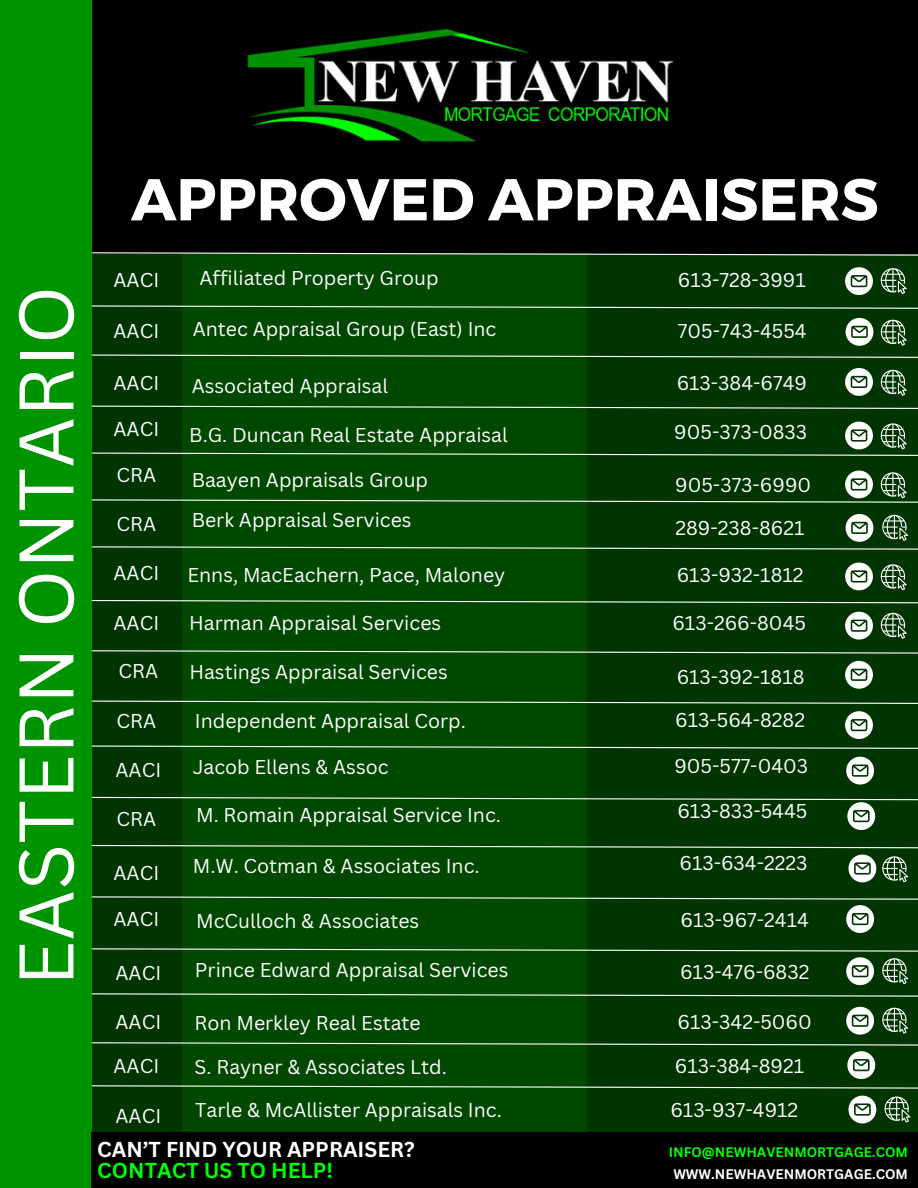
<style>
.page{position:relative;width:918px;height:1188px;background:#000}
.page>*{position:absolute;margin:0;border:0;box-sizing:border-box;transform-origin:0 0}
.t1{font:75.45px "Canva Sans";color:#fff}
.t2{font:700 58.95px "Montserrat";color:#fff}
.t3{font:700 21px/21.3px "Canva Sans";color:#fff}
.t4{font:19.5px "Canva Sans";color:#fff}
.t5{font:700 13.5px "Canva Sans";color:#00ff01}
.t6{font:700 13.5px "Canva Sans";color:#fff}
.s1{color:#00ff01}
</style>
<div class="page">
<img style="left:247px;top:28px;width:427px;height:114px">
<div style="left:0;top:0;width:92px;height:1188px;background:#009300"></div>
<div style="left:92px;top:254px;width:826px;height:933px;background:#003400"></div>
<div style="left:182px;top:254px;width:405px;height:879px;background:#004700"></div>
<svg style="left:91px;top:305px;width:827px;height:4px"></svg>
<svg style="left:91px;top:354px;width:827px;height:4px"></svg>
<svg style="left:91px;top:405px;width:827px;height:4px"></svg>
<svg style="left:845px;top:267px;width:28px;height:28px"></svg>
<div style="left:92px;top:1133px;width:826px;height:55px;background:#000"></div>
<svg style="left:845px;top:368px;width:28px;height:28px"></svg>
<svg style="left:881px;top:370px;width:26px;height:26px"></svg>
<svg style="left:91px;top:422px;width:827px;height:34px"></svg>
<svg style="left:91px;top:471px;width:827px;height:32px"></svg>
<svg style="left:91px;top:600px;width:827px;height:4px"></svg>
<svg style="left:91px;top:650px;width:827px;height:4px"></svg>
<svg style="left:845px;top:612px;width:28px;height:28px"></svg>
<svg style="left:91px;top:700px;width:827px;height:4px"></svg>
<svg style="left:845px;top:661px;width:28px;height:28px"></svg>
<svg style="left:91px;top:745px;width:827px;height:4px"></svg>
<svg style="left:845px;top:711px;width:28px;height:28px"></svg>
<svg style="left:91px;top:844px;width:827px;height:5px"></svg>
<svg style="left:91px;top:252px;width:827px;height:4px"></svg>
<svg style="left:91px;top:993px;width:827px;height:4px"></svg>
<svg style="left:91px;top:1085px;width:827px;height:4px"></svg>
<svg style="left:846px;top:318px;width:27px;height:28px"></svg>
<svg style="left:881px;top:320px;width:26px;height:26px"></svg>
<svg style="left:881px;top:268px;width:26px;height:26px"></svg>
<svg style="left:91px;top:514px;width:827px;height:36px"></svg>
<svg style="left:845px;top:563px;width:28px;height:27px"></svg>
<svg style="left:881px;top:564px;width:26px;height:26px"></svg>
<svg style="left:881px;top:613px;width:26px;height:26px"></svg>
<svg style="left:846px;top:757px;width:28px;height:28px"></svg>
<svg style="left:91px;top:796px;width:827px;height:34px"></svg>
<svg style="left:848px;top:855px;width:28px;height:27px"></svg>
<svg style="left:91px;top:896px;width:827px;height:37px"></svg>
<svg style="left:882px;top:856px;width:26px;height:26px"></svg>
<svg style="left:846px;top:1007px;width:28px;height:28px"></svg>
<svg style="left:882px;top:1008px;width:26px;height:26px"></svg>
<svg style="left:91px;top:1042px;width:827px;height:37px"></svg>
<svg style="left:848px;top:1096px;width:28px;height:27px"></svg>
<svg style="left:885px;top:1097px;width:25px;height:25px"></svg>
<svg style="left:91px;top:948px;width:827px;height:37px"></svg>
<h2 class="t1" style="left:-7px;top:986px;width:702px;rotate:-90deg">EASTERN ONTARIO</h2>
<p class="t2" style="left:131px;top:161px;width:749px">APPROVED APPRAISERS</p>
<p class="t4" style="left:114px;top:267px;width:47px">AACI</p>
<p class="t4" style="left:114px;top:318px;width:47px">AACI</p>
<h5 class="t4" style="left:114px;top:369px;width:47px">AACI</h5>
<h4 class="t4" style="left:114px;top:416px;width:47px">AACI</h4>
<p class="t4" style="left:117px;top:461px;width:41px">CRA</p>
<h5 class="t4" style="left:117px;top:511px;width:41px">CRA</h5>
<h5 class="t4" style="left:114px;top:560px;width:47px">AACI</h5>
<p class="t4" style="left:114px;top:609px;width:47px">AACI</p>
<h4 class="t4" style="left:119px;top:658px;width:41px">CRA</h4>
<p class="t4" style="left:117px;top:707px;width:41px">CRA</p>
<h5 class="t4" style="left:116px;top:756px;width:47px">AACI</h5>
<p class="t4" style="left:117px;top:805px;width:41px">CRA</p>
<h4 class="t4" style="left:114px;top:859px;width:47px">AACI</h4>
<p class="t4" style="left:114px;top:905px;width:47px">AACI</p>
<h5 class="t4" style="left:200px;top:264px;width:241px">Affiliated Property Group</h5>
<h5 class="t4" style="left:678px;top:267px;width:129px">613-728-3991</h5>
<p class="t4" style="left:193px;top:315px;width:305px">Antec Appraisal Group (East) Inc</p>
<h5 class="t4" style="left:678px;top:317px;width:130px">705-743-4554</h5>
<h5 class="t4" style="left:677px;top:369px;width:132px">613-384-6749</h5>
<h5 class="t4" style="left:192px;top:373px;width:198px">Associated Appraisal</h5>
<h5 class="t4" style="left:189px;top:421px;width:320px">B.G. Duncan Real Estate Appraisal</h5>
<h5 class="t4" style="left:674px;top:418px;width:134px">905-373-0833</h5>
<h5 class="t4" style="left:192px;top:466px;width:238px">Baayen Appraisals Group</h5>
<h5 class="t4" style="left:192px;top:506px;width:221px">Berk Appraisal Services</h5>
<h5 class="t4" style="left:187px;top:561px;width:319px">Enns, MacEachern, Pace, Maloney</h5>
<h5 class="t4" style="left:189px;top:610px;width:253px">Harman Appraisal Services</h5>
<h5 class="t4" style="left:189px;top:658px;width:260px">Hastings Appraisal Services</h5>
<h5 class="t4" style="left:195px;top:708px;width:272px">Independent Appraisal Corp.</h5>
<h5 class="t4" style="left:675px;top:471px;width:138px">905-373-6990</h5>
<h5 class="t4" style="left:676px;top:514px;width:130px">289-238-8621</h5>
<h5 class="t4" style="left:677px;top:561px;width:128px">613-932-1812</h5>
<h5 class="t4" style="left:672px;top:610px;width:135px">613-266-8045</h5>
<p class="t4" style="left:677px;top:663px;width:129px">613-392-1818</p>
<p class="t4" style="left:675px;top:706px;width:131px">613-564-8282</p>
<h4 class="t4" style="left:193px;top:753px;width:197px">Jacob Ellens &amp; Assoc</h4>
<p class="t4" style="left:674px;top:752px;width:135px">905-577-0403</p>
<p class="t4" style="left:196px;top:802px;width:306px">M. Romain Appraisal Service Inc.</p>
<h5 class="t4" style="left:677px;top:797px;width:131px">613-833-5445</h5>
<h4 class="t4" style="left:193px;top:852px;width:288px">M.W. Cotman &amp; Associates Inc.</h4>
<h4 class="t4" style="left:680px;top:850px;width:130px">613-634-2223</h4>
<h5 class="t4" style="left:196px;top:907px;width:225px">McCulloch &amp; Associates</h5>
<p class="t4" style="left:681px;top:906px;width:130px">613-967-2414</p>
<p class="t4" style="left:116px;top:959px;width:47px">AACI</p>
<p class="t4" style="left:195px;top:956px;width:315px">Prince Edward Appraisal Services</p>
<h5 class="t4" style="left:680px;top:958px;width:131px">613-476-6832</h5>
<h5 class="t4" style="left:116px;top:1009px;width:47px">AACI</h5>
<h5 class="t4" style="left:114px;top:1052px;width:47px">AACI</h5>
<h4 class="t4" style="left:116px;top:1102px;width:47px">AACI</h4>
<p class="t4" style="left:195px;top:1009px;width:228px">Ron Merkley Real Estate</p>
<h4 class="t4" style="left:678px;top:1008px;width:136px">613-342-5060</h4>
<p class="t4" style="left:195px;top:1053px;width:254px">S. Rayner &amp; Associates Ltd.</p>
<p class="t4" style="left:675px;top:1052px;width:131px">613-384-8921</p>
<h5 class="t4" style="left:195px;top:1096px;width:308px">Tarle &amp; McAllister Appraisals Inc.</h5>
<h4 class="t4" style="left:670px;top:1097px;width:129px">613-937-4912</h4>
<h5 class="t3" style="left:97px;top:1138px;width:319px">CAN’T FIND YOUR APPRAISER?<br><span class="s1">CONTACT US TO HELP!</span></h5>
<p class="t5" style="left:669px;top:1143px;width:241px">INFO@NEWHAVENMORTGAGE.COM</p>
<h4 class="t6" style="left:673px;top:1165px;width:236px">WWW.NEWHAVENMORTGAGE.COM</h4>
</div>
